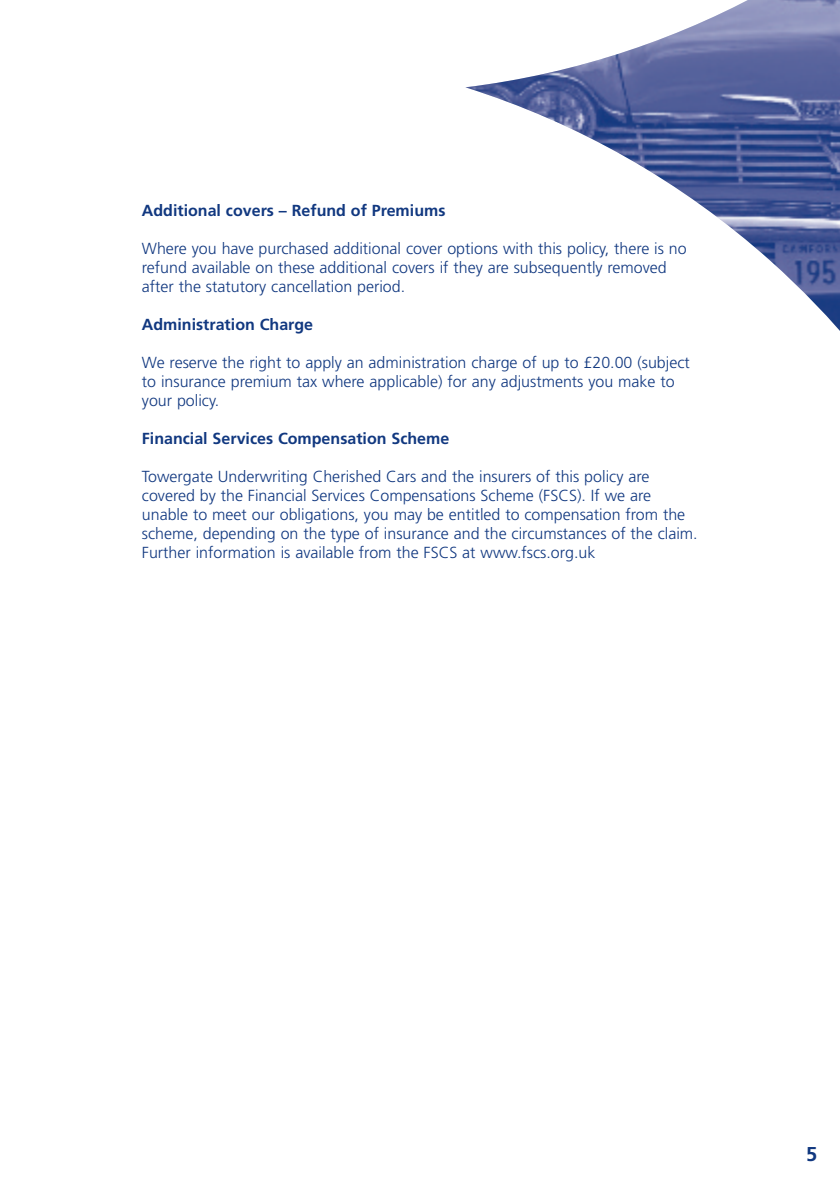
<style>
.page{position:relative;width:840px;height:1191px;background:#fff}
.page>*{position:absolute;margin:0;border:0;box-sizing:border-box;transform-origin:0 0}
.t1{font:700 20px "Frutiger";color:#113880}
.t2{font:300 16px/19px "Frutiger";color:#113880}
.t3{font:700 16px "Frutiger";color:#113880}
</style>
<div class="page">
<img style="left:465px;top:0;width:374px;height:330px">
<p class="t3" style="left:142px;top:204px;width:305px">Additional covers – Refund of Premiums</p>
<p class="t2" style="left:142px;top:240px;width:546px">Where you have purchased additional cover options with this policy, there is no refund available on these additional covers if they are subsequently removed after the statutory cancellation period.</p>
<p class="t3" style="left:142px;top:318px;width:173px">Administration Charge</p>
<p class="t2" style="left:142px;top:354px;width:549px">We reserve the right to apply an administration charge of up to £20.00 (subject to insurance premium tax where applicable) for any adjustments you make to your policy.</p>
<p class="t3" style="left:142px;top:432px;width:309px">Financial Services Compensation Scheme</p>
<p class="t2" style="left:142px;top:468px;width:557px">Towergate Underwriting Cherished Cars and the insurers of this policy are covered by the Financial Services Compensations Scheme (FSCS). If we are unable to meet our obligations, you may be entitled to compensation from the scheme, depending on the type of insurance and the circumstances of the claim.<br>Further information is available from the FSCS at www.fscs.org.uk</p>
<p class="t1" style="left:805px;top:1145px;width:13px">5</p>
</div>
